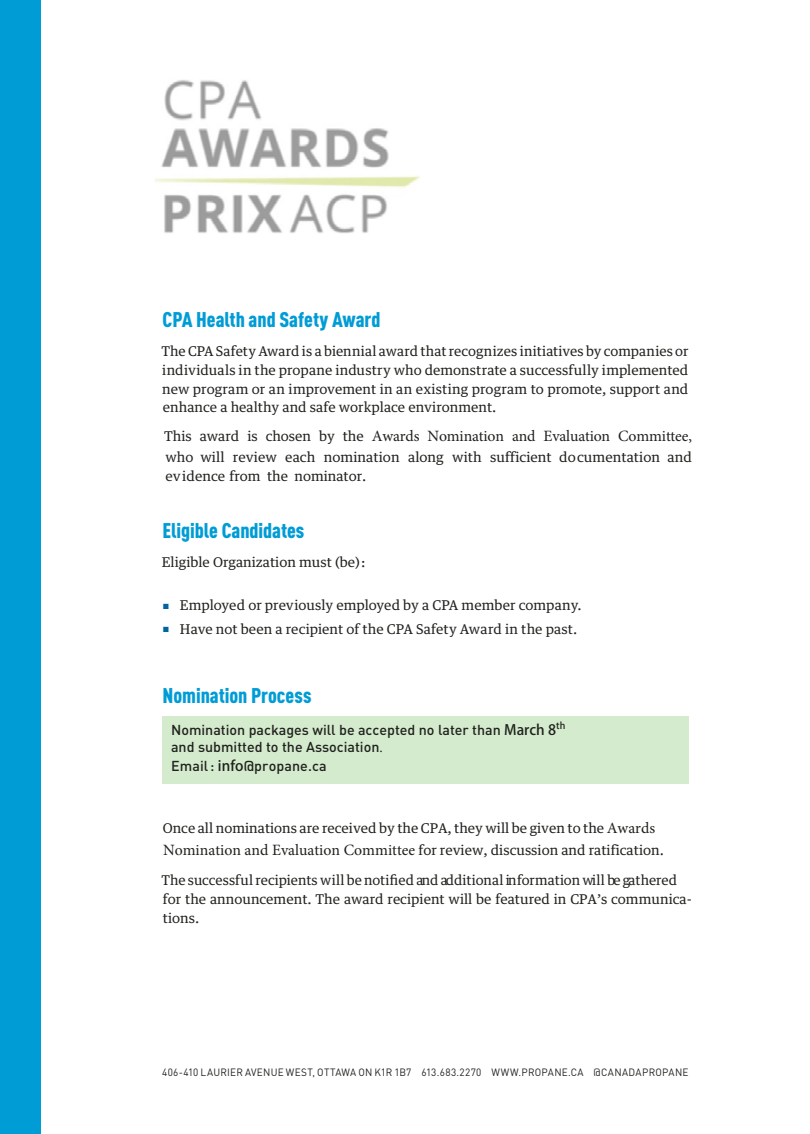
<style>
.page{position:relative;width:810px;height:1134px;background:#fff}
.page>*{position:absolute;margin:0;border:0;box-sizing:border-box;transform-origin:0 0}
.t1{font:900 21px "DIN Cond";letter-spacing:-.005em;color:#009cd5}
.t2{font:15.75px "Minion Pro";letter-spacing:-.01em;color:#20221d}
.t3{font:500 14.25px/17.5px "DIN";color:#20221d}
.t4{font:13.5px/18.8px "Guardian Text Egyp";color:#20221d}
.t5{font:10.5px "DIN";letter-spacing:.025em;color:#20221d;scale:.95 1}
.s1{font-family:"Guardian Text Egyp";font-size:13.5px}
.s2{color:#0064a2}
.s3{font-family:"Adobe Fan Heiti Std";font-weight:700}
.s4{font-family:"Minion Pro";font-weight:400}
.s5{font-family:"Minion Pro";font-size:15.75px}
</style>
<div class="page">
<div style="left:0;top:0;width:40px;height:1134px;background:#009cd5"></div>
<img style="left:155px;top:80px;width:265px;height:153px">
<div style="left:162px;top:717px;width:526px;height:67px;background:#d4ebce"></div>
<h1 class="t1" style="left:163px;top:306px;width:219px">CPA Health and Safety Award</h1>
<p class="t4" style="left:161px;top:341px;width:528px;text-align:justify">The CPA Safety Award is a biennial award that recognizes initiatives by companies or individuals in the propane industry who demonstrate a successfully implemented new program or an improvement in an existing program to promote, support and enhance a healthy and safe workplace environment.</p>
<p class="t2" style="left:164px;top:425px;width:529px"><span class="s1">This award is chosen by the</span> Awards Nomination and Evaluation Committee,</p>
<p class="t4" style="left:165px;top:446px;width:528px">who will review each nomination along with sufficient documentation and evidence from the nominator.</p>
<h1 class="t1" style="left:163px;top:517px;width:143px">Eligible Candidates</h1>
<p class="t4" style="left:162px;top:552px;width:205px">Eligible Organization must (be) :</p>
<p class="t4" style="left:163px;top:595px;width:420px"><span class="s2">■</span> Employed or previously employed by a CPA member company.</p>
<p class="t4" style="left:163px;top:618px;width:416px"><span class="s2">■</span> Have not been a recipient of the CPA Safety Award in the past.</p>
<h1 class="t1" style="left:163px;top:682px;width:151px">Nomination Process</h1>
<p class="t3" style="left:171px;top:720px;width:396px">Nomination packages will be accepted no later than <span class="s3">March 8</span><sup>th </sup>and submitted to the Association<span class="s4">.</span></p>
<p class="t3" style="left:171px;top:757px;width:157px">Email: <span class="s3">info</span>@propane.ca</p>
<p class="t4" style="left:163px;top:816px;width:503px;line-height:21.9px">Once all nominations are received by the CPA, they will be given to the <span class="s5">Awards<br>Nomination and Evaluation Committee</span> for review, discussion and ratification.</p>
<p class="t4" style="left:161px;top:870px;width:532px">The successful recipients will be notified and additional information will be gathered for the announcement. The award recipient will be featured in CPA’s communica&shy;tions.</p>
<p class="t5" style="left:162px;top:1065px;width:556px">406-410 LAURIER AVENUE WEST, OTTAWA ON K1R 1B7 613.683.2270 WWW.PROPANE.CA @CANADAPROPANE</p>
</div>
